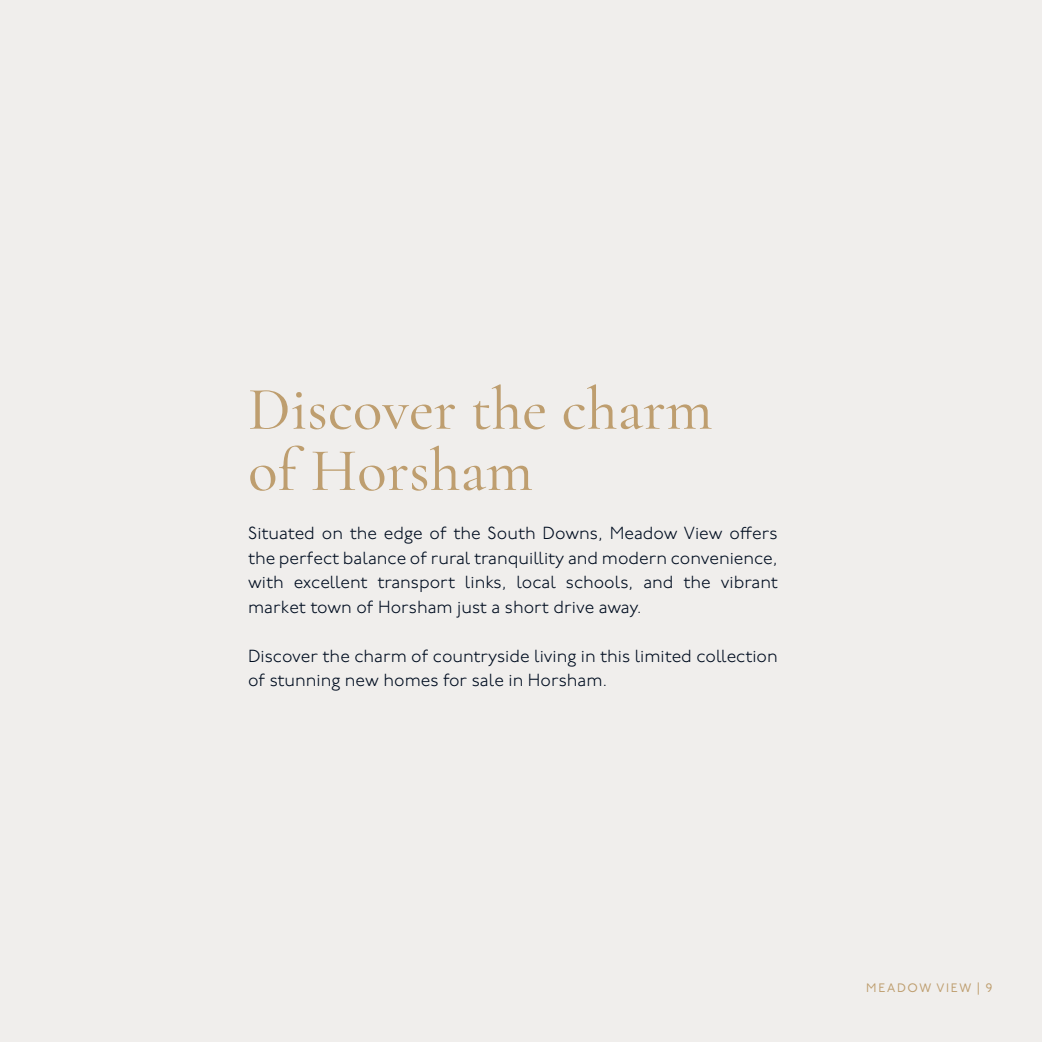
<style>
.page{position:relative;width:1042px;height:1042px;background:#f0eeec}
.page>*{position:absolute;margin:0;border:0;box-sizing:border-box;transform-origin:0 0}
.t1{font:500 61.25px/61.2px "Cormorant Garamond";color:#be9e6f}
.t2{font:300 17.5px/24.5px "P22 Underground";color:#000d20;text-align:justify}
.t3{font:12.25px "P22 Underground";letter-spacing:.14em;color:#be9e6f}
</style>
<div class="page">
<h1 class="t1" style="left:248px;top:378px;width:466px">Discover the charm of Horsham</h1>
<p class="t2" style="left:248px;top:521px;width:531px">Situated on the edge of the South Downs, Meadow View offers the perfect balance of rural tranquillity and modern convenience, with excellent transport links, local schools, and the vibrant market town of Horsham just a short drive away.</p>
<p class="t2" style="left:248px;top:644px;width:531px">Discover the charm of countryside living in this limited collection of stunning new homes for sale in Horsham.</p>
<p class="t3" style="left:866px;top:981px;width:128px">MEADOW VIEW | 9</p>
</div>
